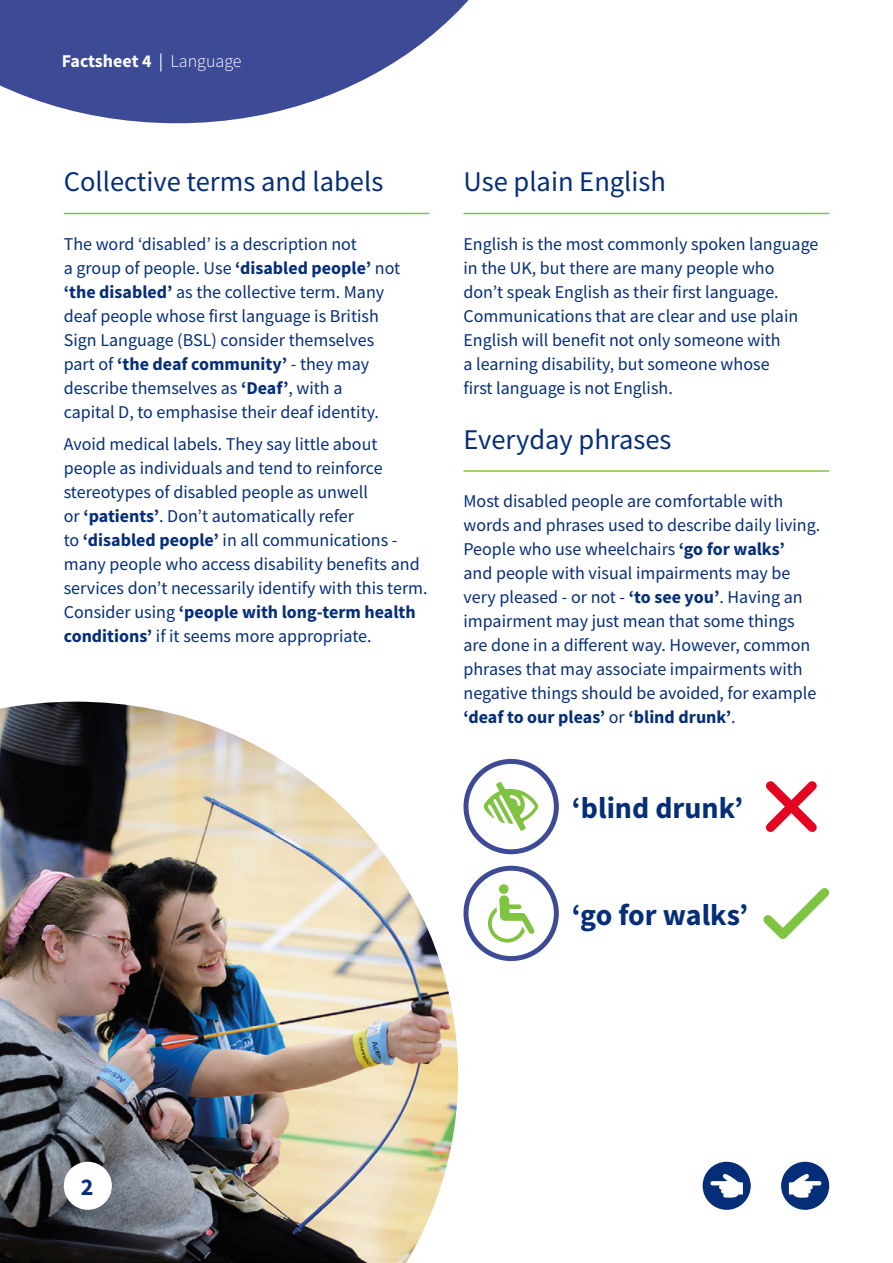
<style>
.page{position:relative;width:893px;height:1263px;background:#fff}
.page>*{position:absolute;margin:0;border:0;box-sizing:border-box;transform-origin:0 0}
.t1{font:700 30px "Source Sans Pro";color:#052e78}
.t2{font:28.5px "Source Sans Pro";color:#052e78}
.t3{font:700 24px "Source Sans Pro";color:#052e78}
.t4{font:18px/24px "Source Sans Pro";color:#052e78}
.t5{font:700 18px "Source Sans Pro";letter-spacing:-.005em;color:#fff}
.s1{font-weight:400}
.s2{font-weight:300}
.s3{font-weight:700}
</style>
<div class="page">
<svg style="left:0;top:0;width:469px;height:123px;fill:#3d4a96"></svg>
<img style="left:0;top:702px;width:458px;height:561px">
<svg style="left:763px;top:888px;width:67px;height:51px"></svg>
<div style="left:463px;top:866px;width:96px;height:95px;border:5px solid #3d4a96;border-radius:50%"></div>
<div style="left:499px;top:884px;width:10px;height:10px;background:#80c242;border-radius:50%"></div>
<svg style="left:488px;top:895px;width:46px;height:47px"></svg>
<svg style="left:766px;top:781px;width:51px;height:51px"></svg>
<div style="left:463px;top:759px;width:96px;height:95px;border:5px solid #3d4a96;border-radius:50%"></div>
<svg style="left:484px;top:782px;width:54px;height:49px"></svg>
<div style="left:64px;top:1162px;width:48px;height:48px;background:#fff;border-radius:50%"></div>
<div style="left:703px;top:1162px;width:48px;height:48px;background:#052e78;border-radius:50%"></div>
<svg style="left:710px;top:1174px;width:33px;height:24px"></svg>
<div style="left:781px;top:1162px;width:48px;height:48px;background:#052e78;border-radius:50%"></div>
<svg style="left:789px;top:1174px;width:32px;height:24px"></svg>
<hr style="left:64px;top:213px;width:365px;height:1px;background:#80c242">
<hr style="left:463px;top:213px;width:366px;height:1px;background:#80c242">
<hr style="left:463px;top:470px;width:366px;height:2px;background:#80c242">
<p class="t5" style="left:62px;top:48px;width:181px">Factsheet 4 <span class="s1">|</span> <span class="s2">Language</span></p>
<p class="t2" style="left:64px;top:164px;width:321px">Collective terms and labels</p>
<p class="t4" style="left:64px;top:231px;width:338px">The word ‘disabled’ is a description not<br>a group of people. Use <span class="s3">‘disabled people’</span> not <span class="s3">‘the disabled’</span> as the collective term. Many deaf people whose first language is British Sign Language (BSL) consider themselves part of <span class="s3">‘the deaf community’</span> - they may describe themselves as <span class="s3">‘Deaf’</span>, with a<br>capital D, to emphasise their deaf identity.</p>
<p class="t4" style="left:64px;top:432px;width:365px">Avoid medical labels. They say little about people as individuals and tend to reinforce stereotypes of disabled people as unwell<br>or <span class="s3">‘patients’</span>. Don’t automatically refer<br>to <span class="s3">‘disabled people’</span> in all communications - many people who access disability benefits and services don’t necessarily identify with this term.<br>Consider using <span class="s3">‘people with long-term health conditions’</span> if it seems more appropriate.</p>
<p class="t2" style="left:463px;top:164px;width:204px">Use plain English</p>
<p class="t4" style="left:463px;top:231px;width:356px">English is the most commonly spoken language in the UK, but there are many people who don’t speak English as their first language.<br>Communications that are clear and use plain English will benefit not only someone with<br>a learning disability, but someone whose<br>first language is not English.</p>
<p class="t2" style="left:463px;top:421px;width:209px">Everyday phrases</p>
<p class="t4" style="left:463px;top:489px;width:358px">Most disabled people are comfortable with words and phrases used to describe daily living.<br>People who use wheelchairs <span class="s3">‘go for walks’<br></span>and people with visual impairments may be very pleased - or not - <span class="s3">‘to see you’</span>. Having an impairment may just mean that some things are done in a different way. However, common phrases that may associate impairments with negative things should be avoided, for example <span class="s3">‘deaf to our pleas’</span> or <span class="s3">‘blind drunk’</span>.</p>
<p class="t1" style="left:572px;top:787px;width:173px">‘blind drunk’</p>
<p class="t1" style="left:572px;top:894px;width:178px">‘go for walks’</p>
<p class="t3" style="left:81px;top:1170px;width:14px">2</p>
</div>
